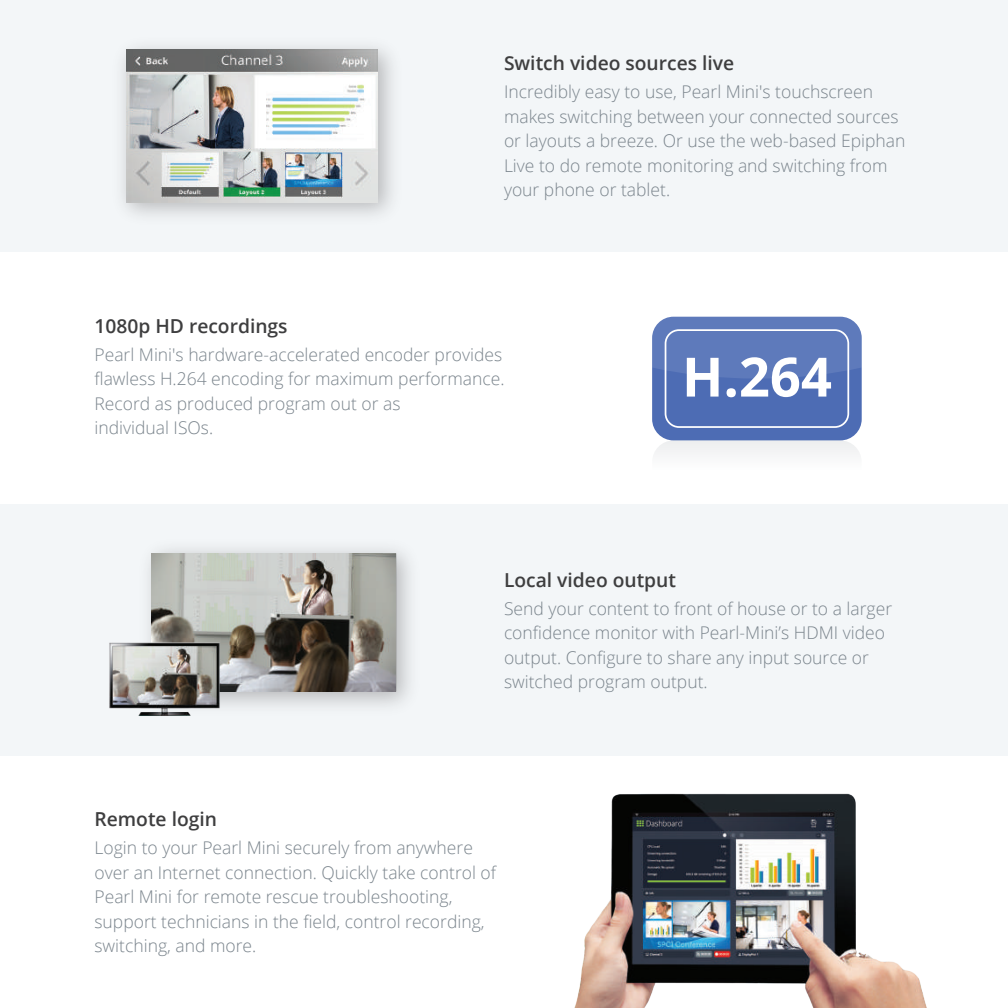
<style>
.page{position:relative;width:1008px;height:1008px;background:#fff}
.page>*{position:absolute;margin:0;border:0;box-sizing:border-box;transform-origin:0 0}
.t1{font:700 54.25px "Open Sans";color:#fff}
.t2{font:600 19.25px "Open Sans";color:#3e3e3f}
.t3{font:300 17.5px/24.5px "Open Sans";color:#7a848c}
</style>
<div class="page">
<div style="left:0;top:0;width:1008px;height:252px;background:#f3f6f8"></div>
<div style="left:0;top:504px;width:1008px;height:252px;background:#f3f6f8"></div>
<div style="left:652px;top:317px;width:210px;height:123px;background:#4d6cb4;border-radius:21px"></div>
<svg style="left:652px;top:317px;width:210px;height:111px"></svg>
<svg style="left:655px;top:440px;width:204px;height:14px"></svg>
<img style="left:574px;top:793px;width:353px;height:215px">
<img style="left:126px;top:50px;width:252px;height:152px">
<img style="left:148px;top:548px;width:262px;height:158px">
<img style="left:152px;top:554px;width:244px;height:137px">
<img style="left:109px;top:640px;width:114px;height:76px">
<p class="t2" style="left:504px;top:50px;width:232px">Switch video sources live</p>
<p class="t3" style="left:504px;top:79px;width:403px">Incredibly easy to use, Pearl Mini's touchscreen makes switching between your connected sources or layouts a breeze. Or use the web-based Epiphan Live to do remote monitoring and switching from your phone or tablet.</p>
<p class="t2" style="left:94px;top:313px;width:195px">1080p HD recordings</p>
<p class="t3" style="left:94px;top:342px;width:412px">Pearl Mini's hardware-accelerated encoder provides flawless H.264 encoding for maximum performance.<br>Record as produced program out or as<br>individual ISOs.</p>
<h1 class="t1" style="left:682px;top:339px;width:151px">H.264</h1>
<p class="t2" style="left:504px;top:566px;width:174px">Local video output</p>
<p class="t3" style="left:504px;top:596px;width:390px">Send your content to front of house or to a larger confidence monitor with Pearl-Mini’s HDMI video output. Configure to share any input source or switched program output.</p>
<p class="t2" style="left:94px;top:806px;width:124px">Remote login</p>
<p class="t3" style="left:94px;top:835px;width:403px">Login to your Pearl Mini securely from anywhere over an Internet connection. Quickly take control of Pearl Mini for remote rescue troubleshooting, support technicians in the field, control recording, switching, and more.</p>
</div>
